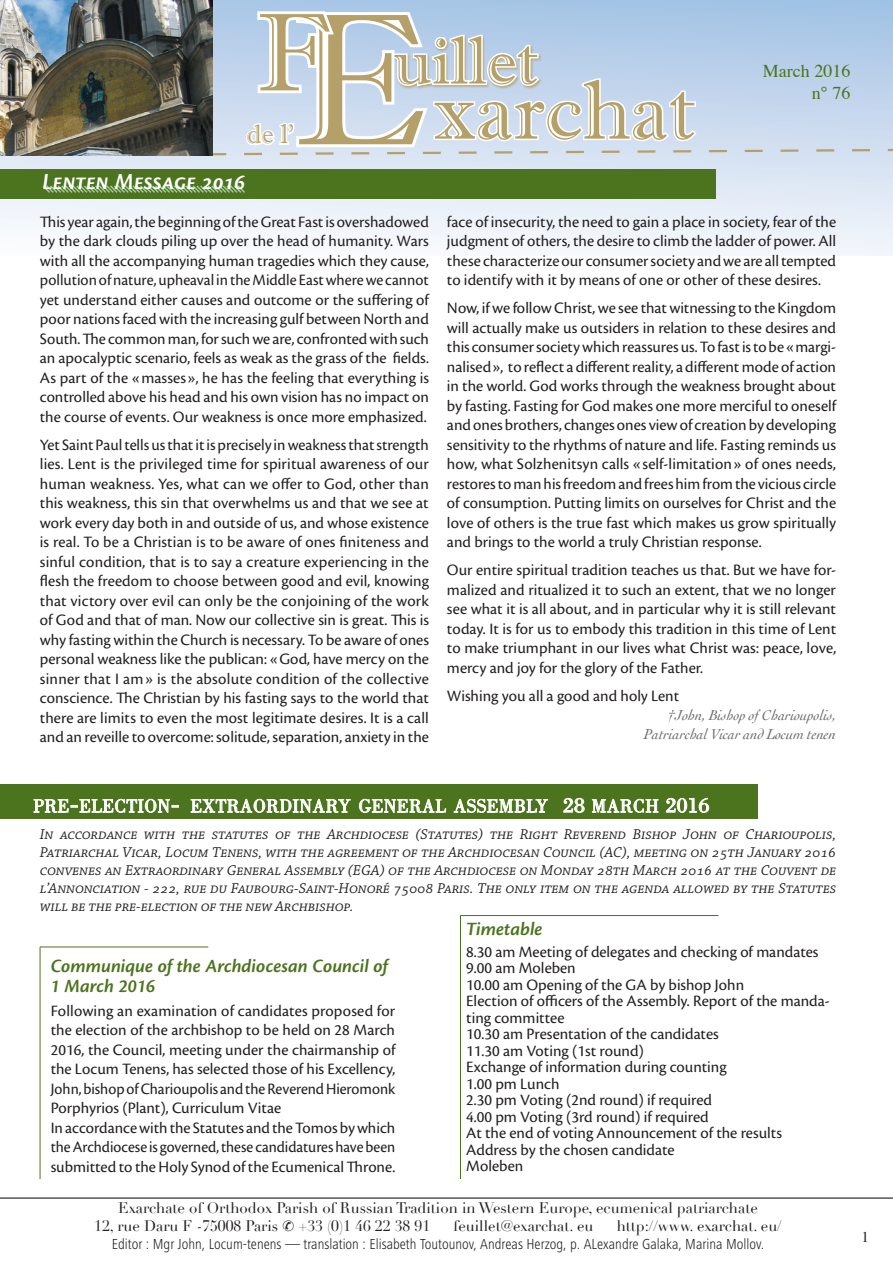
<style>
.page{position:relative;width:893px;height:1263px;background:#fff}
.page>*{position:absolute;margin:0;border:0;box-sizing:border-box;transform-origin:0 0}
.t1{font:187.5px "Imprint MT Shadow";color:#b5a069}
.t2{font:110.7px "Imprint MT Shadow";color:#b5a069}
.t3{font:84px "Imprint MT Shadow";color:#b5a069}
.t4{font:67.05px "Imprint MT Shadow";color:#b5a069}
.t5{font:27px "Imprint MT Shadow";color:#b5a069}
.t6{font:24px "Cronos Pro Semibold Subh It";letter-spacing:.005em;color:#fff}
.t7{font:italic 600 19.5px/19.5px "Cronos Pro";color:#4c731d}
.t8{font:18.9px "Bodoni";letter-spacing:.03em;color:#fff}
.t9{font:18px "Times";color:#4c731d}
.t10{font:16.5px/19.5px "Cronos Pro";color:#231f20;text-align:justify}
.t11{font:italic 15px/18px "Chaparral Pro";color:#231f20;text-align:justify}
.t12{font:15px/18px "Didot";color:#231f20;text-align:center}
.t13{font:300 condensed 15px "Frutiger Next LT";color:#231f20}
.t14{font:italic 15px/19.2px "Cochin";color:#6c6d70;text-align:right}
.t15{font:15px "Times";color:#231f20}
.s1{font-size:27px}
.s2{font-size:21px}
</style>
<div class="page">
<svg style="left:0;top:0;width:893px;height:255px"></svg>
<hr style="left:0;top:1197px;width:893px;height:2px;background:#636366">
<img style="left:0;top:0;width:213px;height:155px">
<svg style="left:206px;top:8px;width:687px;height:148px"></svg>
<div style="left:0;top:169px;width:715px;height:30px;background:#4c731d"></div>
<svg style="left:42px;top:185px;width:203px;height:8px"></svg>
<div style="left:0;top:784px;width:758px;height:35px;background:#4c731d"></div>
<svg style="left:33px;top:798px;width:146px;height:15px"></svg>
<svg style="left:190px;top:798px;width:161px;height:15px"></svg>
<svg style="left:359px;top:798px;width:88px;height:15px"></svg>
<svg style="left:453px;top:798px;width:95px;height:15px"></svg>
<svg style="left:563px;top:797px;width:22px;height:16px"></svg>
<svg style="left:591px;top:798px;width:68px;height:15px"></svg>
<svg style="left:665px;top:797px;width:45px;height:16px"></svg>
<hr style="left:40px;top:947px;width:1px;height:232px;background:#4c731d">
<hr style="left:40px;top:947px;width:168px;height:1px;background:#4c731d">
<hr style="left:460px;top:916px;width:1px;height:263px;background:#4c731d">
<hr style="left:460px;top:915px;width:259px;height:1px;background:#4c731d">
<h2 class="t2" style="left:257px;top:-12px;width:76px">F</h2>
<h1 class="t1" style="left:295px;top:-30px;width:132px">E</h1>
<h3 class="t4" style="left:393px;top:21px;width:146px">uillet</h3>
<h3 class="t3" style="left:434px;top:61px;width:263px">xarchat</h3>
<h3 class="t5" style="left:247px;top:118px;width:49px">de l’</h3>
<h3 class="t6" style="left:43px;top:168px;width:204px">Lenten Message 2016</h3>
<p class="t9" style="left:763px;top:54px;width:89px">March 2016</p>
<p class="t9" style="left:812px;top:76px;width:40px">n° 76</p>
<p class="t10" style="left:40px;top:212px;width:391px">This year again, the beginning of the Great Fast is overshadowed by the dark clouds piling up over the head of humanity. Wars with all the accompanying human tragedies which they cause, pollution of nature, upheaval in the Middle East where we cannot yet understand either causes and outcome or the suffering of poor nations faced with the increasing gulf between North and South. The common man, for such we are, confronted with such an apocalyptic scenario, feels as weak as the grass of the fields.<br>As part of the «masses», he has the feeling that everything is controlled above his head and his own vision has no impact on the course of events. Our weakness is once more emphasized.</p>
<p class="t10" style="left:40px;top:435px;width:391px">Yet Saint Paul tells us that it is precisely in weakness that strength lies. Lent is the privileged time for spiritual awareness of our human weakness. Yes, what can we offer to God, other than this weakness, this sin that overwhelms us and that we see at work every day both in and outside of us, and whose existence is real. To be a Christian is to be aware of ones finiteness and sinful condition, that is to say a creature experiencing in the flesh the freedom to choose between good and evil, knowing that victory over evil can only be the conjoining of the work of God and that of man. Now our collective sin is great. This is why fasting within the Church is necessary. To be aware of ones personal weakness like the publican: «God, have mercy on the sinner that I am» is the absolute condition of the collective conscience. The Christian by his fasting says to the world that there are limits to even the most legitimate desires. It is a call and an reveille to overcome: solitude, separation, anxiety in the</p>
<p class="t10" style="left:447px;top:212px;width:391px">face of insecurity, the need to gain a place in society, fear of the judgment of others, the desire to climb the ladder of power. All these characterize our consumer society and we are all tempted to identify with it by means of one or other of these desires.</p>
<p class="t10" style="left:447px;top:298px;width:391px">Now, if we follow Christ, we see that witnessing to the Kingdom will actually make us outsiders in relation to these desires and this consumer society which reassures us. To fast is to be «margi&shy;nalised», to reflect a different reality, a different mode of action in the world. God works through the weakness brought about by fasting. Fasting for God makes one more merciful to oneself and ones brothers, changes ones view of creation by developing sensitivity to the rhythms of nature and life. Fasting reminds us how, what Solzhenitsyn calls «self-limitation» of ones needs, restores to man his freedom and frees him from the vicious circle of consumption. Putting limits on ourselves for Christ and the love of others is the true fast which makes us grow spiritually and brings to the world a truly Christian response.</p>
<p class="t10" style="left:447px;top:560px;width:391px">Our entire spiritual tradition teaches us that. But we have for&shy;malized and ritualized it to such an extent, that we no longer see what it is all about, and in particular why it is still relevant today. It is for us to embody this tradition in this time of Lent to make triumphant in our lives what Christ was: peace, love, mercy and joy for the glory of the Father.</p>
<p class="t10" style="left:447px;top:686px;width:234px">Wishing you all a good and holy Lent</p>
<p class="t14" style="left:644px;top:705px;width:194px">†John, Bishop of Charioupolis,<br>Patriarchal Vicar and Locum tenen</p>
<p class="t8" style="left:33px;top:795px;width:677px">PRE<span class="s1">-</span>ELECTION<span class="s1">-</span> EXTRAORDINARY GENERAL ASSEMBLY <span class="s2">28</span> MARCH <span class="s2">2016</span></p>
<p class="t11" style="left:40px;top:826px;width:798px">In accordance with the statutes of the Archdiocese (Statutes) the Right Reverend Bishop John of Charioupolis, Patriarchal Vicar, Locum Tenens, with the agreement of the Archdiocesan Council (AC), meeting on 25th January 2016 convenes an Extraordinary General Assembly (EGA) of the Archdiocese on Monday 28th March 2016 at the Couvent de l’Annonciation - 222, rue du Faubourg-Saint-Honoré 75008 Paris. The only item on the agenda allowed by the Statutes will be the pre-election of the new Archbishop.</p>
<p class="t10" style="left:466px;top:943px;width:365px;line-height:16.5px;text-align:left">8.30 am Meeting of delegates and checking of mandates 9.00 am Moleben<br>10.00 am Opening of the GA by bishop John<br>Election of officers of the Assembly. Report of the manda&shy;ting committee<br>10.30 am Presentation of the candidates<br>11.30 am Voting (1st round)<br>Exchange of information during counting<br>1.00 pm Lunch<br>2.30 pm Voting (2nd round) if required<br>4.00 pm Voting (3rd round) if required<br>At the end of voting Announcement of the results Address by the chosen candidate<br>Moleben</p>
<p class="t7" style="left:466px;top:920px;width:78px">Timetable</p>
<p class="t7" style="left:51px;top:957px;width:339px">Communique of the Archdiocesan Council of<br>1 March 2016</p>
<p class="t10" style="left:51px;top:1001px;width:346px;text-align:left">Following an examination of candidates proposed for the election of the archbishop to be held on 28 March 2016, the Council, meeting under the chairmanship of the Locum Tenens, has selected those of his Excellency, John, bishop of Charioupolis and the Reverend Hieromonk Porphyrios (Plant), Curriculum Vitae<br>In accordance with the Statutes and the Tomos by which the Archdiocese is governed, these candidatures have been submitted to the Holy Synod of the Ecumenical Throne.</p>
<p class="t12" style="left:94px;top:1199px;width:689px">Exarchate of Orthodox Parish of Russian Tradition in Western Europe, ecumenical patriarchate<br>12, rue Daru F -75008 Paris ✆ +33 (0)1 46 22 38 91 — feuillet@exarchat. eu — http://www. exarchat. eu/</p>
<p class="t13" style="left:112px;top:1236px;width:654px">Editor : Mgr John, Locum-tenens — translation : Elisabeth Toutounov, Andreas Herzog, p. ALexandre Galaka, Marina Mollov.</p>
<p class="t15" style="left:862px;top:1222px;width:9px">1</p>
</div>
